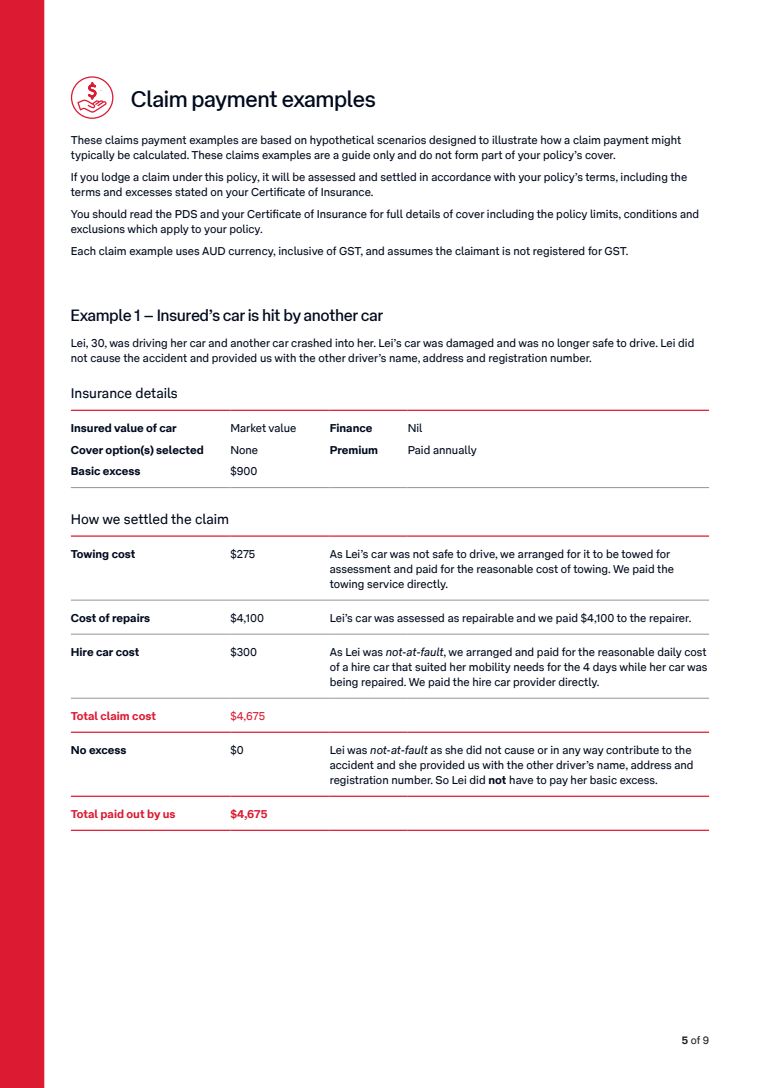
<style>
.page{position:relative;width:780px;height:1088px;background:#fff}
.page>*{position:absolute;margin:0;border:0;box-sizing:border-box;transform-origin:0 0}
.t1{font:22.5px "AP Type Pro Display";letter-spacing:.01em;color:#000a1d}
.t2{font:16.25px "AP Type Pro Display";letter-spacing:.01em;color:#000a1d}
.t3{font:13.75px "AP Type Pro Text";color:#000a1d}
.t4{font:11.25px/15px "AP Type Pro Text";color:#000a1d}
.t5{font:700 11.25px "AP Type Pro Text";color:#000a1d}
.t6{font:700 11.25px "AP Type Pro Text";color:#dc1a32}
.t7{font:11.25px "AP Type Pro Text";color:#dc1a32}
.t8{font:10.62px "AP Type Pro Text";color:#231f20}
.s1{font-style:italic}
.s2{font-weight:700}
</style>
<div class="page">
<div style="left:0;top:0;width:44px;height:1088px;background:#dc1a32"></div>
<hr style="left:71px;top:830px;width:159px;height:1px;background:#dc1a32">
<hr style="left:230px;top:830px;width:100px;height:1px;background:#dc1a32">
<hr style="left:330px;top:830px;width:77px;height:1px;background:#dc1a32">
<hr style="left:407px;top:830px;width:302px;height:1px;background:#dc1a32">
<hr style="left:71px;top:796px;width:159px;height:1px;background:#dc1a32">
<hr style="left:230px;top:796px;width:100px;height:1px;background:#dc1a32">
<hr style="left:330px;top:796px;width:77px;height:1px;background:#dc1a32">
<hr style="left:407px;top:796px;width:302px;height:1px;background:#dc1a32">
<hr style="left:71px;top:731px;width:159px;height:2px;background:#dc1a32">
<hr style="left:230px;top:731px;width:100px;height:2px;background:#dc1a32">
<hr style="left:330px;top:731px;width:77px;height:2px;background:#dc1a32">
<hr style="left:407px;top:731px;width:302px;height:2px;background:#dc1a32">
<hr style="left:71px;top:535px;width:159px;height:2px;background:#dc1a32">
<hr style="left:230px;top:535px;width:100px;height:2px;background:#dc1a32">
<hr style="left:330px;top:535px;width:77px;height:2px;background:#dc1a32">
<hr style="left:407px;top:535px;width:302px;height:2px;background:#dc1a32">
<hr style="left:71px;top:410px;width:159px;height:1px;background:#dc1a32">
<hr style="left:230px;top:410px;width:100px;height:1px;background:#dc1a32">
<hr style="left:330px;top:410px;width:77px;height:1px;background:#dc1a32">
<hr style="left:407px;top:410px;width:302px;height:1px;background:#dc1a32">
<hr style="left:71px;top:698px;width:159px;height:1px;background:#939598">
<hr style="left:230px;top:698px;width:100px;height:1px;background:#939598">
<hr style="left:330px;top:698px;width:77px;height:1px;background:#939598">
<hr style="left:407px;top:698px;width:302px;height:1px;background:#939598">
<hr style="left:71px;top:487px;width:159px;height:1px;background:#939598">
<hr style="left:230px;top:487px;width:100px;height:1px;background:#939598">
<hr style="left:330px;top:487px;width:77px;height:1px;background:#939598">
<hr style="left:407px;top:487px;width:302px;height:1px;background:#939598">
<hr style="left:71px;top:634px;width:159px;height:1px;background:#939598">
<hr style="left:330px;top:634px;width:77px;height:1px;background:#939598">
<hr style="left:407px;top:634px;width:302px;height:1px;background:#939598">
<hr style="left:230px;top:634px;width:100px;height:1px;background:#939598">
<hr style="left:71px;top:600px;width:159px;height:1px;background:#939598">
<hr style="left:330px;top:600px;width:77px;height:1px;background:#939598">
<hr style="left:407px;top:600px;width:302px;height:1px;background:#939598">
<hr style="left:230px;top:600px;width:100px;height:1px;background:#939598">
<svg style="left:71px;top:76px;width:42px;height:43px"></svg>
<h2 class="t1" style="left:131px;top:81px;width:246px">Claim payment examples</h2>
<p class="t4" style="left:71px;top:131px;width:612px">These claims payment examples are based on hypothetical scenarios designed to illustrate how a claim payment might typically be calculated. These claims examples are a guide only and do not form part of your policy’s cover.</p>
<p class="t4" style="left:71px;top:168px;width:618px">If you lodge a claim under this policy, it will be assessed and settled in accordance with your policy’s terms, including the</p>
<p class="t4" style="left:71px;top:183px;width:304px">terms and excesses stated on your Certificate of Insurance.</p>
<p class="t4" style="left:71px;top:205px;width:629px">You should read the PDS and your Certificate of Insurance for full details of cover including the policy limits, conditions and</p>
<p class="t4" style="left:71px;top:220px;width:193px">exclusions which apply to your policy.</p>
<p class="t4" style="left:71px;top:242px;width:559px">Each claim example uses AUD currency, inclusive of GST, and assumes the claimant is not registered for GST.</p>
<p class="t2" style="left:71px;top:302px;width:314px">Example 1 – Insured’s car is hit by another car</p>
<p class="t4" style="left:71px;top:334px;width:625px">Lei, 30, was driving her car and another car crashed into her. Lei’s car was damaged and was no longer safe to drive. Lei did</p>
<p class="t4" style="left:71px;top:349px;width:522px">not cause the accident and provided us with the other driver’s name, address and registration number.</p>
<p class="t3" style="left:71px;top:382px;width:108px">Insurance details</p>
<p class="t5" style="left:71px;top:418px;width:107px">Insured value of car</p>
<p class="t4" style="left:230px;top:419px;width:68px">Market value</p>
<p class="t5" style="left:330px;top:418px;width:44px">Finance</p>
<p class="t4" style="left:407px;top:419px;width:16px">Nil</p>
<p class="t5" style="left:71px;top:440px;width:134px">Cover option(s) selected</p>
<p class="t4" style="left:230px;top:441px;width:29px">None</p>
<p class="t5" style="left:330px;top:440px;width:50px">Premium</p>
<p class="t4" style="left:407px;top:441px;width:70px">Paid annually</p>
<p class="t5" style="left:71px;top:462px;width:71px">Basic excess</p>
<p class="t4" style="left:230px;top:462px;width:28px">$900</p>
<p class="t3" style="left:71px;top:507px;width:160px">How we settled the claim</p>
<p class="t5" style="left:71px;top:544px;width:66px">Towing cost</p>
<p class="t4" style="left:230px;top:545px;width:26px">$275</p>
<p class="t4" style="left:330px;top:545px;width:346px">As Lei’s car was not safe to drive, we arranged for it to be towed for assessment and paid for the reasonable cost of towing. We paid the towing service directly.</p>
<p class="t5" style="left:71px;top:608px;width:81px">Cost of repairs</p>
<p class="t4" style="left:230px;top:609px;width:35px">$4,100</p>
<p class="t4" style="left:330px;top:609px;width:363px">Lei’s car was assessed as repairable and we paid $4,100 to the repairer.</p>
<p class="t5" style="left:71px;top:642px;width:70px">Hire car cost</p>
<p class="t4" style="left:230px;top:643px;width:28px">$300</p>
<p class="t4" style="left:330px;top:643px;width:378px">As Lei was <span class="s1">not-at-fault</span>, we arranged and paid for the reasonable daily cost</p>
<p class="t4" style="left:330px;top:658px;width:379px">of a hire car that suited her mobility needs for the 4 days while her car was</p>
<p class="t4" style="left:330px;top:673px;width:271px">being repaired. We paid the hire car provider directly.</p>
<h5 class="t6" style="left:71px;top:706px;width:87px">Total claim cost</h5>
<h5 class="t7" style="left:230px;top:706px;width:36px">$4,675</h5>
<p class="t5" style="left:71px;top:740px;width:57px">No excess</p>
<p class="t4" style="left:230px;top:741px;width:15px">$0</p>
<p class="t4" style="left:330px;top:741px;width:365px">Lei was <span class="s1">not-at-fault</span> as she did not cause or in any way contribute to the accident and she provided us with the other driver’s name, address and registration number. So Lei did <span class="s2">not</span> have to pay her basic excess.</p>
<h5 class="t6" style="left:71px;top:804px;width:106px">Total paid out by us</h5>
<h5 class="t6" style="left:230px;top:804px;width:39px">$4,675</h5>
<p class="t8" style="left:681px;top:1031px;width:29px"><span class="s2">5</span> of 9</p>
</div>
